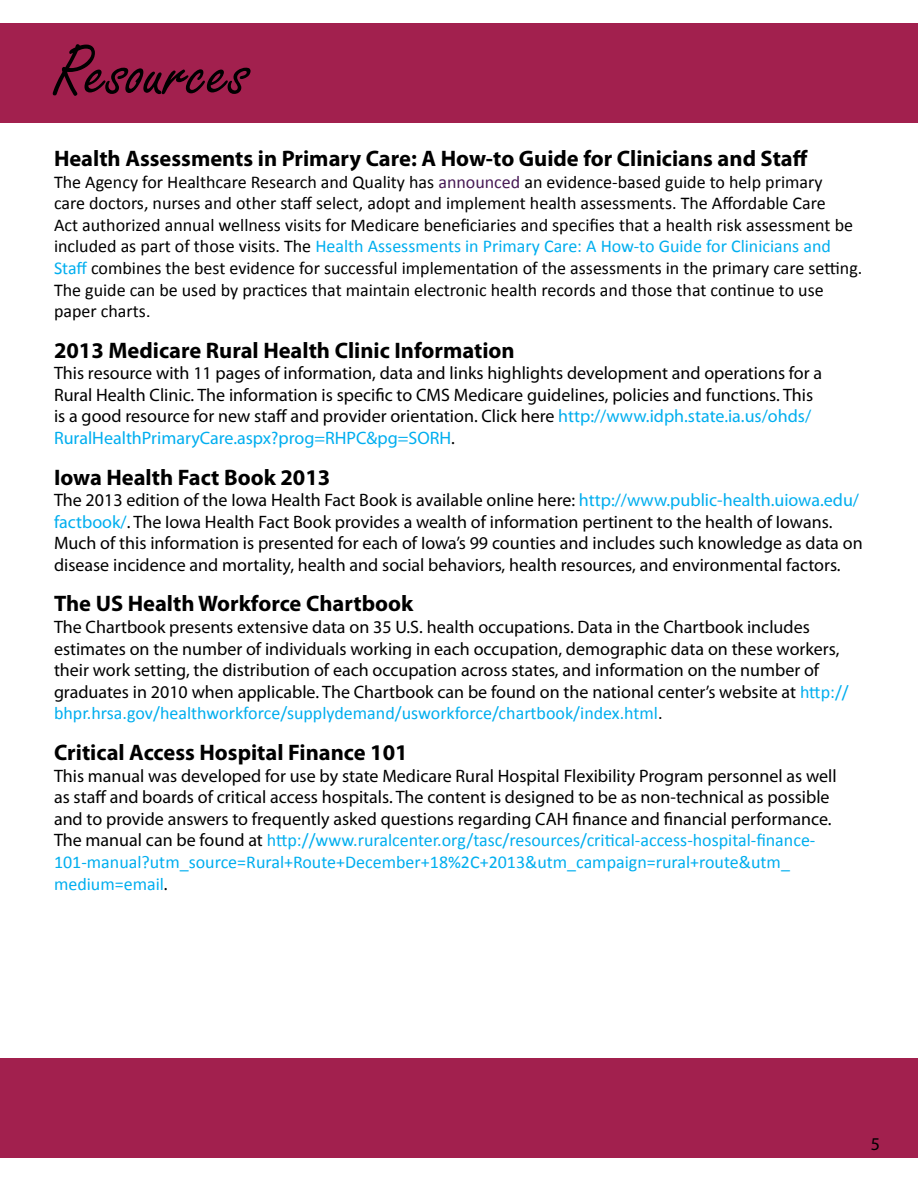
<style>
.page{position:relative;width:918px;height:1188px;background:#fff}
.page>*{position:absolute;margin:0;border:0;box-sizing:border-box;transform-origin:0 0}
.t1{font:76.5px "Freestyle Script";color:#000}
.t2{font:700 22.5px "Myriad Pro";color:#000}
.t3{font:18px/21.6px "Myriad Pro";color:#000}
.t4{font:18px/21.6px "Calibri";color:#000}
.t5{font:18px/21.6px "Calibri";color:#00aeef}
.s1{color:#471955}
.s2{color:#00aeef}
.s3{font-family:"Arial"}
.s4{font-family:"Calibri";color:#00aeef}
.s5{color:#000}
.s6{font-family:"Myriad Pro";color:#000}
</style>
<div class="page">
<div style="left:0;top:24px;width:918px;height:99px;background:#a2204e"></div>
<div style="left:0;top:1058px;width:918px;height:100px;background:#a2204e"></div>
<h1 class="t1" style="left:54px;top:30px;width:198px">Resources</h1>
<p class="t2" style="left:54px;top:144px;width:755px">Health Assessments in Primary Care: A How-to Guide for Clinicians and Staff</p>
<p class="t4" style="left:54px;top:171px;width:810px">The Agency for Healthcare Research and Quality has <span class="s1">announced</span> an evidence-based guide to help primary<br>care doctors, nurses and other staff select, adopt and implement health assessments. The Affordable Care<br>Act authorized annual wellness visits for Medicare beneficiaries and specifies that a health risk assessment be included as part of those visits. The <span class="s2">Health Assessments in Primary Care: A How-to Guide for Clinicians and Staff</span> combines the best evidence for successful implementation of the assessments in the primary care setting.<br>The guide can be used by practices that maintain electronic health records and those that continue to use paper charts<span class="s3">.</span></p>
<p class="t2" style="left:54px;top:335px;width:462px">2013 Medicare Rural Health Clinic Information</p>
<p class="t3" style="left:54px;top:362px;width:770px">This resource with 11 pages of information, data and links highlights development and operations for a Rural Health Clinic. The information is specific to CMS Medicare guidelines, policies and functions. This is a good resource for new staff and provider orientation. Click here <span class="s2">http://www.idph.state.ia.us/ohds/ RuralHealthPrimaryCare.aspx?prog=RHPC&amp;pg=SORH</span>.</p>
<p class="t2" style="left:54px;top:462px;width:278px">Iowa Health Fact Book 2013</p>
<p class="t3" style="left:54px;top:489px;width:810px">The 2013 edition of the Iowa Health Fact Book is available online here: <span class="s2">http://www.public-health.uiowa.edu/ factbook/</span>. The Iowa Health Fact Book provides a wealth of information pertinent to the health of Iowans.<br>Much of this information is presented for each of Iowa’s 99 counties and includes such knowledge as data on disease incidence and mortality, health and social behaviors, health resources, and environmental factors.</p>
<p class="t2" style="left:54px;top:589px;width:361px">The US Health Workforce Chartbook</p>
<p class="t3" style="left:54px;top:616px;width:796px">The Chartbook presents extensive data on 35 U.S. health occupations. Data in the Chartbook includes estimates on the number of individuals working in each occupation, demographic data on these workers, their work setting, the distribution of each occupation across states, and information on the number of graduates in 2010 when applicable. The Chartbook can be found on the national center’s website at <span class="s4">http://</span></p>
<p class="t5" style="left:54px;top:703px;width:610px">bhpr.hrsa.gov/healthworkforce/supplydemand/usworkforce/chartbook/index.html<span class="s5">.</span></p>
<p class="t2" style="left:54px;top:738px;width:355px">Critical Access Hospital Finance 101</p>
<p class="t3" style="left:54px;top:764px;width:784px">This manual was developed for use by state Medicare Rural Hospital Flexibility Program personnel as well as staff and boards of critical access hospitals. The content is designed to be as non-technical as possible and to provide answers to frequently asked questions regarding CAH finance and financial performance.</p>
<p class="t5" style="left:54px;top:830px;width:763px"><span class="s6">The manual can be found at</span> http://www.ruralcenter.org/tasc/resources/critical-access-hospital-finance-<br>101-manual?utm_source=Rural+Route+December+18%2C+2013&amp;utm_campaign=rural+route&amp;utm_ medium=email<span class="s6">.</span></p>
<p class="t3" style="left:871px;top:1133px;width:11px">5</p>
</div>
